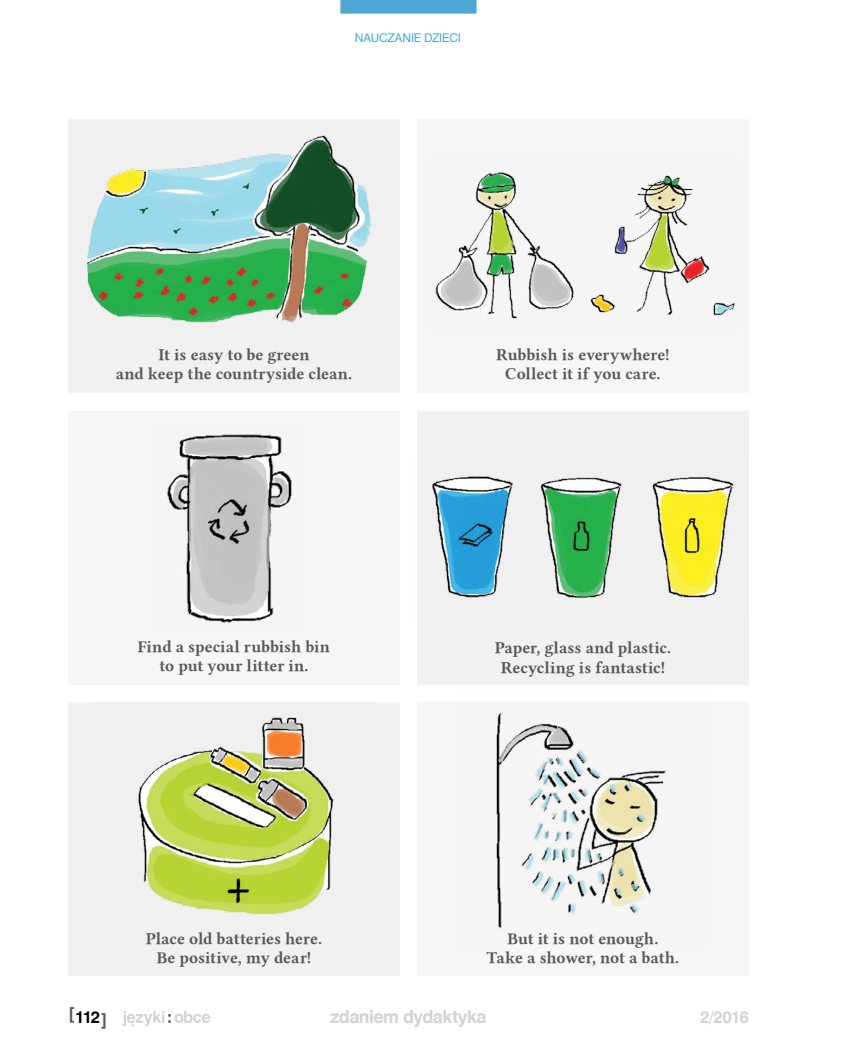
<style>
.page{position:relative;width:851px;height:1063px;background:#fff}
.page>*{position:absolute;margin:0;border:0;box-sizing:border-box;transform-origin:0 0}
.t1{font:700 18px "Swiss 721 TL";letter-spacing:-.03em;color:#d1d3d4}
.t2{font:700 16.65px "Swiss 721 TL";color:#d1d3d4}
.t3{font:16.5px/19.5px "Linux Libertine GB";letter-spacing:-.005em;color:#58595b;text-align:center}
.t4{font:700 16.5px "Swiss 721 TL";color:#000}
.t5{font:12px "Swiss 721 TL";letter-spacing:-.015em;color:#4da8d4}
.s1{color:#58595b}
</style>
<div class="page">
<div style="left:417px;top:702px;width:331px;height:274px;background:#f6f6f6"></div>
<div style="left:68px;top:411px;width:332px;height:274px;background:#f6f6f6"></div>
<div style="left:417px;top:411px;width:331px;height:274px;background:#f1f1f2"></div>
<div style="left:68px;top:702px;width:332px;height:274px;background:#f1f1f2"></div>
<div style="left:68px;top:119px;width:332px;height:274px;background:#f1f1f2"></div>
<div style="left:417px;top:119px;width:331px;height:274px;background:#f6f6f6"></div>
<img style="left:87px;top:135px;width:285px;height:188px">
<img style="left:435px;top:172px;width:300px;height:147px">
<img style="left:167px;top:434px;width:125px;height:189px">
<img style="left:432px;top:476px;width:302px;height:122px">
<img style="left:138px;top:717px;width:196px;height:198px">
<img style="left:496px;top:713px;width:170px;height:216px">
<svg style="left:123px;top:1011px;width:87px;height:15px"></svg>
<div style="left:340px;top:0;width:136px;height:14px;background:#4da8d4"></div>
<p class="t5" style="left:355px;top:30px;width:107px">NAUCZANIE DZIECI</p>
<p class="t3" style="left:116px;top:344px;width:238px">It is easy to be green<br>and keep the countryside clean.</p>
<p class="t3" style="left:496px;top:344px;width:175px">Rubbish is everywhere!<br>Collect it if you care.</p>
<p class="t3" style="left:138px;top:637px;width:194px">Find a special rubbish bin to put your litter in.</p>
<p class="t3" style="left:494px;top:638px;width:178px">Paper, glass and plastic.<br>Recycling is fantastic!</p>
<p class="t3" style="left:146px;top:928px;width:178px">Place old batteries here.<br>Be positive, my dear!</p>
<p class="t3" style="left:486px;top:928px;width:194px">But it is not enough.<br>Take a shower, not a bath.</p>
<p class="t4" style="left:68px;top:1006px;width:41px"><sup>[</sup>112<span class="s1">]</span></p>
<p class="t2" style="left:700px;top:1006px;width:50px">2/2016</p>
<p class="t1" style="left:330px;top:1005px;width:158px">zdaniem dydaktyka</p>
</div>
